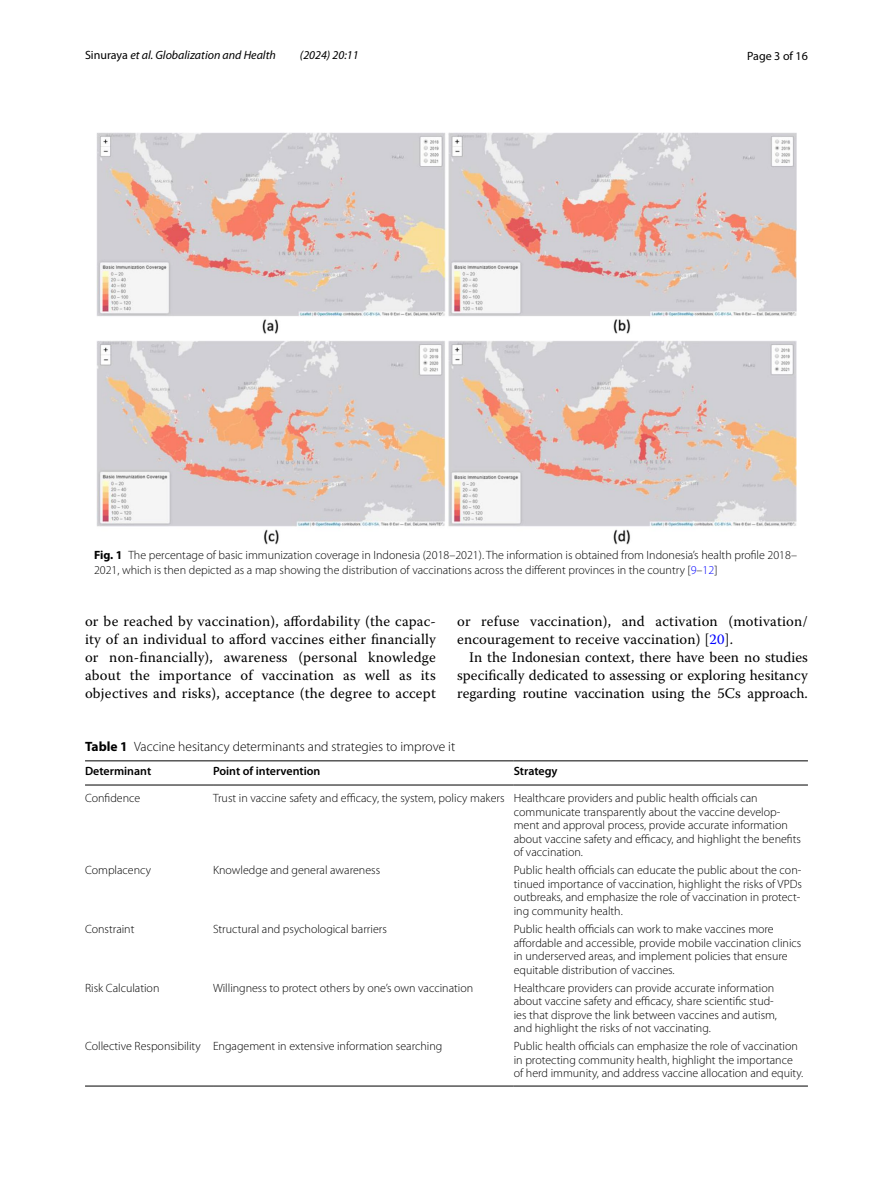
<style>
.page{position:relative;width:893px;height:1187px;background:#fff}
.page>*{position:absolute;margin:0;border:0;box-sizing:border-box;transform-origin:0 0}
.t1{font:14.7px/18px "Warnock Pro";letter-spacing:.015em;color:#000;text-align:justify}
.t2{font:300 13.5px "Myriad Pro";color:#000}
.t3{font:300 12px/13.5px "Myriad Pro";color:#000}
.t4{font:italic 12px "Myriad Pro";color:#000}
.t5{font:600 12px "Myriad Pro";color:#000}
.t6{font:12px "Myriad Pro";color:#000}
.s1{font-style:normal}
.s2{font-weight:700}
.s3{color:#00f}
</style>
<div class="page">
<img style="left:96px;top:133px;width:701px;height:411px">
<hr style="left:85px;top:760px;width:128px;height:1px;background:#000">
<hr style="left:85px;top:784px;width:128px;height:1px;background:#000">
<hr style="left:213px;top:760px;width:301px;height:1px;background:#000">
<hr style="left:213px;top:784px;width:301px;height:1px;background:#000">
<hr style="left:514px;top:760px;width:294px;height:1px;background:#000">
<hr style="left:514px;top:784px;width:294px;height:1px;background:#000">
<hr style="left:85px;top:1085px;width:128px;height:1px;background:#000">
<hr style="left:213px;top:1085px;width:301px;height:1px;background:#000">
<hr style="left:514px;top:1085px;width:294px;height:1px;background:#000">
<p class="t4" style="left:85px;top:48px;width:192px"><span class="s1">Sinuraya</span> et al. Globalization and Health</p>
<p class="t4" style="left:300px;top:48px;width:60px">(2024) 20:11</p>
<p class="t6" style="left:747px;top:48px;width:62px">Page 3 of 16</p>
<p class="t3" style="left:94px;top:548px;width:704px;line-height:15px"><span class="s2">Fig. 1</span> The percentage of basic immunization coverage in Indonesia (2018–2021). The information is obtained from Indonesia’s health profile 2018–<br>2021, which is then depicted as a map showing the distribution of vaccinations across the different provinces in the country [<span class="s3">9</span>–<span class="s3">12</span>]</p>
<p class="t1" style="left:85px;top:611px;width:352px">or be reached by vaccination), affordability (the capac&shy;ity of an individual to afford vaccines either financially or non-financially), awareness (personal knowledge about the importance of vaccination as well as its objectives and risks), acceptance (the degree to accept</p>
<p class="t1" style="left:457px;top:611px;width:352px">or refuse vaccination), and activation (motivation/ encouragement to receive vaccination) [<span class="s3">20</span>].</p>
<p class="t1" style="left:457px;top:647px;width:352px;text-indent:12px">In the Indonesian context, there have been no studies specifically dedicated to assessing or exploring hesitancy regarding routine vaccination using the 5Cs approach.</p>
<p class="t2" style="left:85px;top:739px;width:372px"><span class="s2">Table 1</span> Vaccine hesitancy determinants and strategies to improve it</p>
<p class="t5" style="left:85px;top:763px;width:68px">Determinant</p>
<p class="t5" style="left:213px;top:763px;width:109px">Point of intervention</p>
<p class="t5" style="left:514px;top:763px;width:45px">Strategy</p>
<p class="t3" style="left:85px;top:791px;width:57px">Confidence</p>
<p class="t3" style="left:514px;top:791px;width:289px;text-indent:-301px">Trust in vaccine safety and efficacy, the system, policy makers Healthcare providers and public health officials can communicate transparently about the vaccine develop&shy;ment and approval process, provide accurate information about vaccine safety and efficacy, and highlight the benefits of vaccination.</p>
<p class="t3" style="left:85px;top:863px;width:68px">Complacency</p>
<p class="t3" style="left:213px;top:863px;width:169px">Knowledge and general awareness</p>
<p class="t3" style="left:514px;top:863px;width:290px">Public health officials can educate the public about the con&shy;tinued importance of vaccination, highlight the risks of VPDs outbreaks, and emphasize the role of vaccination in protect&shy;ing community health.</p>
<p class="t3" style="left:85px;top:922px;width:51px">Constraint</p>
<p class="t3" style="left:213px;top:922px;width:175px">Structural and psychological barriers</p>
<p class="t3" style="left:514px;top:922px;width:289px">Public health officials can work to make vaccines more affordable and accessible, provide mobile vaccination clinics in underserved areas, and implement policies that ensure equitable distribution of vaccines.</p>
<p class="t3" style="left:85px;top:981px;width:76px">Risk Calculation</p>
<p class="t3" style="left:213px;top:981px;width:262px">Willingness to protect others by one’s own vaccination</p>
<p class="t3" style="left:514px;top:981px;width:265px">Healthcare providers can provide accurate information about vaccine safety and efficacy, share scientific stud&shy;ies that disprove the link between vaccines and autism, and highlight the risks of not vaccinating.</p>
<p class="t3" style="left:85px;top:1039px;width:359px">Collective Responsibility Engagement in extensive information searching</p>
<p class="t3" style="left:514px;top:1039px;width:291px">Public health officials can emphasize the role of vaccination in protecting community health, highlight the importance of herd immunity, and address vaccine allocation and equity.</p>
</div>
